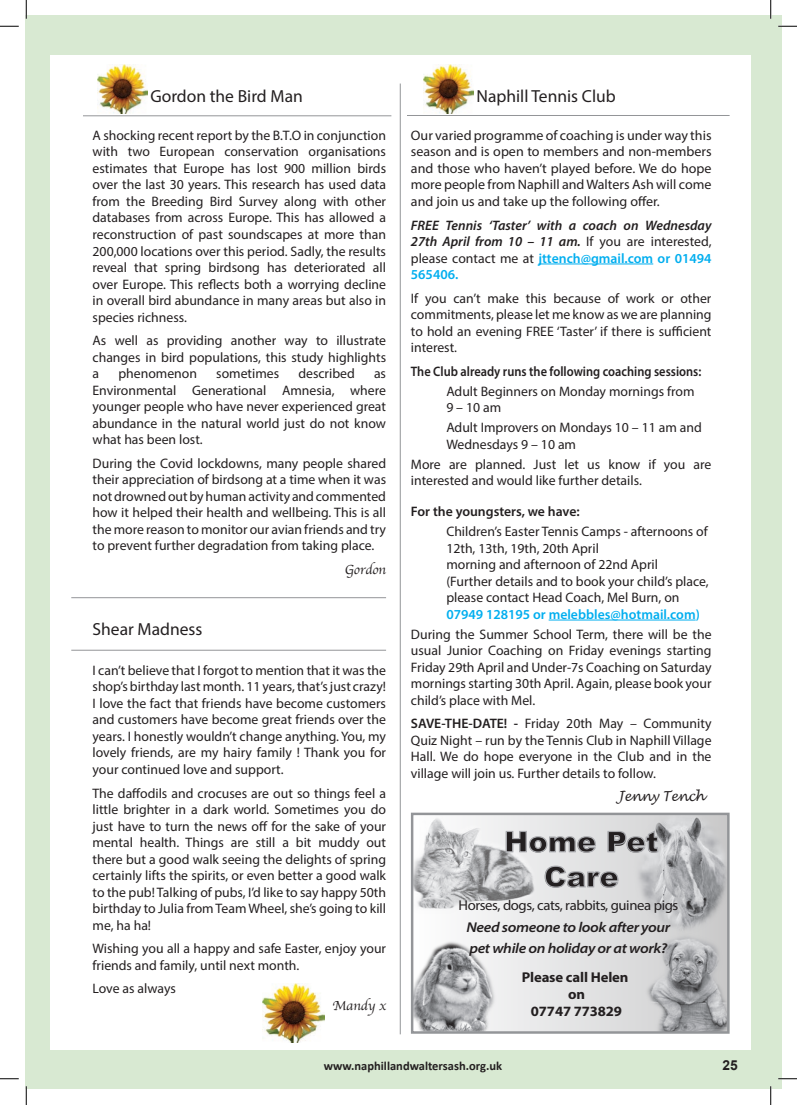
<style>
.page{position:relative;width:797px;height:1105px;background:#fff}
.page>*{position:absolute;margin:0;border:0;box-sizing:border-box;transform-origin:0 0}
.t1{font:900 28.38px/35.1px "Arial";color:#231f20;text-align:center}
.Paragraph_Style_1{font:17.5px "Myriad Pro";color:#231f20}
.t2{font:italic 600 semi-expanded 14.25px/21.4px "Myriad Pro";letter-spacing:-.025em;color:#231f20;text-align:center}
.t3{font:700 14.25px/16.6px "Myriad Pro";letter-spacing:-.01em;color:#231f20;text-align:center}
.Paragraph_Style_1-2{font:13.75px/16.5px "Myriad Pro";color:#231f20;text-align:justify}
.Paragraph_Style_1-3{font:italic 600 13.75px/16.5px "Myriad Pro";color:#231f20;text-align:justify}
.Paragraph_Style_1-4{font:600 13.75px "Myriad Pro";color:#231f20;scale:.9 1}
.Paragraph_Style_1-5{font:600 13.75px "Myriad Pro";color:#231f20}
.Paragraph_Style_1-6{font:13.75px "Apple Chancery";color:#231f20}
.Paragraph_Style_1-7{font:italic 13.75px "Lucida Handwriting";color:#231f20;scale:.9 1}
.t4{font:700 13.75px "Arial";color:#231f20}
.t5{font:700 12.5px "Calibri";color:#231f20}
.s1{font-weight:400;font-style:normal}
.s2{font-style:normal;color:#00aeef}
.s3{font-weight:600;color:#00aeef}
.s4{font-weight:600}
.s5{font-weight:400;font-style:normal;font-stretch:normal}
</style>
<div class="page">
<div style="left:25px;top:16px;width:756px;height:1073px;background:#d8e9d2"></div>
<div style="left:50px;top:55px;width:700px;height:995px;background:#fff"></div>
<hr style="left:538px;top:264px;width:115px;height:1px;background:#00aeef">
<hr style="left:548px;top:620px;width:147px;height:1px;background:#00aeef">
<hr style="left:71px;top:650px;width:315px;height:1px;background:#939598">
<hr style="left:71px;top:597px;width:315px;height:1px;background:#939598">
<hr style="left:400px;top:84px;width:1px;height:950px;background:#939598">
<hr style="left:407px;top:115px;width:322px;height:1px;background:#939598">
<hr style="left:83px;top:115px;width:308px;height:1px;background:#939598">
<svg style="left:468px;top:816px;width:176px;height:215px"></svg>
<img style="left:414px;top:816px;width:124px;height:98px">
<img style="left:644px;top:935px;width:82px;height:96px">
<img style="left:633px;top:816px;width:93px;height:119px">
<img style="left:414px;top:940px;width:83px;height:91px">
<svg style="left:505px;top:830px;width:92px;height:23px"></svg>
<svg style="left:607px;top:829px;width:52px;height:24px"></svg>
<svg style="left:544px;top:865px;width:75px;height:23px"></svg>
<div style="left:411px;top:813px;width:318px;height:221px;border:2px solid #939598"></div>
<img style="left:263px;top:983px;width:61px;height:60px">
<img style="left:97px;top:65px;width:50px;height:48px">
<img style="left:423px;top:65px;width:50px;height:48px">
<svg style="left:0;top:25px;width:19px;height:2px"></svg>
<svg style="left:778px;top:25px;width:19px;height:2px"></svg>
<svg style="left:0;top:1078px;width:19px;height:1px"></svg>
<svg style="left:778px;top:1078px;width:19px;height:1px"></svg>
<svg style="left:25px;top:0;width:2px;height:19px"></svg>
<svg style="left:25px;top:1086px;width:2px;height:19px"></svg>
<svg style="left:770px;top:0;width:1px;height:19px"></svg>
<svg style="left:770px;top:1086px;width:1px;height:19px"></svg>
<p class="Paragraph_Style_1" style="left:150px;top:85px;width:154px">Gordon the Bird Man</p>
<p class="Paragraph_Style_1" style="left:476px;top:85px;width:141px">Naphill Tennis Club</p>
<p class="Paragraph_Style_1-2" style="left:93px;top:127px;width:295px">A shocking recent report by the B.T.O in conjunction with two European conservation organisations estimates that Europe has lost 900 million birds over the last 30 years. This research has used data from the Breeding Bird Survey along with other databases from across Europe. This has allowed a reconstruction of past soundscapes at more than 200,000 locations over this period. Sadly, the results reveal that spring birdsong has deteriorated all over Europe. This reflects both a worrying decline in overall bird abundance in many areas but also in species richness.</p>
<p class="Paragraph_Style_1-2" style="left:93px;top:332px;width:295px">As well as providing another way to illustrate changes in bird populations, this study highlights a</p>
<p class="Paragraph_Style_1-2" style="left:118px;top:365px;width:80px">phenomenon</p>
<p class="Paragraph_Style_1-2" style="left:216px;top:365px;width:64px">sometimes</p>
<p class="Paragraph_Style_1-2" style="left:298px;top:365px;width:58px">described</p>
<p class="Paragraph_Style_1-2" style="left:93px;top:365px;width:295px;text-indent:281px">as Environmental Generational Amnesia, where younger people who have never experienced great abundance in the natural world just do not know what has been lost.</p>
<p class="Paragraph_Style_1-2" style="left:93px;top:455px;width:295px">During the Covid lockdowns, many people shared their appreciation of birdsong at a time when it was not drowned out by human activity and commented how it helped their health and wellbeing. This is all the more reason to monitor our avian friends and try to prevent further degradation from taking place.</p>
<p class="Paragraph_Style_1-6" style="left:345px;top:558px;width:43px">Gordon</p>
<p class="Paragraph_Style_1" style="left:93px;top:618px;width:111px">Shear Madness</p>
<p class="Paragraph_Style_1-2" style="left:93px;top:662px;width:295px">I can’t believe that I forgot to mention that it was the shop’s birthday last month. 11 years, that’s just crazy!<br>I love the fact that friends have become customers and customers have become great friends over the years. I honestly wouldn’t change anything. You, my lovely friends, are my hairy family ! Thank you for your continued love and support.</p>
<p class="Paragraph_Style_1-2" style="left:93px;top:784px;width:295px">The daffodils and crocuses are out so things feel a little brighter in a dark world. Sometimes you do just have to turn the news off for the sake of your mental health. Things are still a bit muddy out there but a good walk seeing the delights of spring certainly lifts the spirits, or even better a good walk to the pub! Talking of pubs, I’d like to say happy 50th birthday to Julia from Team Wheel, she’s going to kill me, ha ha!</p>
<p class="Paragraph_Style_1-2" style="left:93px;top:940px;width:295px">Wishing you all a happy and safe Easter, enjoy your friends and family, until next month.</p>
<p class="Paragraph_Style_1-2" style="left:93px;top:980px;width:85px">Love as always</p>
<p class="Paragraph_Style_1-6" style="left:332px;top:994px;width:55px">Mandy x</p>
<p class="Paragraph_Style_1-2" style="left:411px;top:127px;width:302px">Our varied programme of coaching is under way this season and is open to members and non-members and those who haven’t played before. We do hope more people from Naphill and Walters Ash will come and join us and take up the following offer.</p>
<p class="Paragraph_Style_1-3" style="left:411px;top:216px;width:302px">FREE Tennis ‘Taster’ with a coach on Wednesday 27th April from 10 – 11 am. <span class="s1">If you are interested, please contact me at</span> <span class="s2">jttench@gmail.com or 01494<br>565406.</span></p>
<p class="Paragraph_Style_1-2" style="left:411px;top:290px;width:302px">If you can’t make this because of work or other commitments, please let me know as we are planning to hold an evening FREE ‘Taster’ if there is sufficient interest.</p>
<p class="Paragraph_Style_1-4" style="left:411px;top:362px;width:324px">The Club already runs the following coaching sessions:</p>
<p class="Paragraph_Style_1-2" style="left:446px;top:383px;width:250px">Adult Beginners on Monday mornings from<br>9 – 10 am</p>
<p class="Paragraph_Style_1-2" style="left:446px;top:419px;width:257px">Adult Improvers on Mondays 10 – 11 am and<br>Wednesdays 9 – 10 am</p>
<p class="Paragraph_Style_1-2" style="left:411px;top:456px;width:302px">More are planned. Just let us know if you are interested and would like further details.</p>
<p class="Paragraph_Style_1-5" style="left:411px;top:503px;width:170px">For the youngsters, we have:</p>
<p class="Paragraph_Style_1-2" style="left:446px;top:523px;width:263px;text-align:left">Children’s Easter Tennis Camps - afternoons of<br>12th, 13th, 19th, 20th April<br>morning and afternoon of 22nd April</p>
<p class="Paragraph_Style_1-2" style="left:446px;top:573px;width:264px;text-align:left">(Further details and to book your child’s place, please contact Head Coach, Mel Burn, on<br><span class="s3">07949 128195 or melebbles@hotmail.com)</span></p>
<p class="Paragraph_Style_1-2" style="left:411px;top:626px;width:302px">During the Summer School Term, there will be the usual Junior Coaching on Friday evenings starting Friday 29th April and Under-7s Coaching on Saturday mornings starting 30th April. Again, please book your child’s place with Mel.</p>
<p class="Paragraph_Style_1-2" style="left:411px;top:715px;width:302px"><span class="s4">SAVE-THE-DATE! -</span> Friday 20th May – Community Quiz Night – run by the Tennis Club in Naphill Village Hall. We do hope everyone in the Club and in the village will join us. Further details to follow.</p>
<p class="Paragraph_Style_1-7" style="left:617px;top:788px;width:98px">Jenny Tench</p>
<p class="t1" style="left:504px;top:823px;width:156px">Home Pet<br>Care</p>
<p class="t2" style="left:458px;top:894px;width:221px"><span class="s5">Horses, dogs, cats, rabbits, guinea pigs<br></span>Need someone to look after your pet while on holiday or at work?</p>
<p class="t3" style="left:522px;top:969px;width:108px">Please call Helen on<br>07747 773829</p>
<p class="t5" style="left:324px;top:1058px;width:180px">www.naphillandwaltersash.org.uk</p>
<p class="t4" style="left:722px;top:1056px;width:17px">25</p>
</div>
